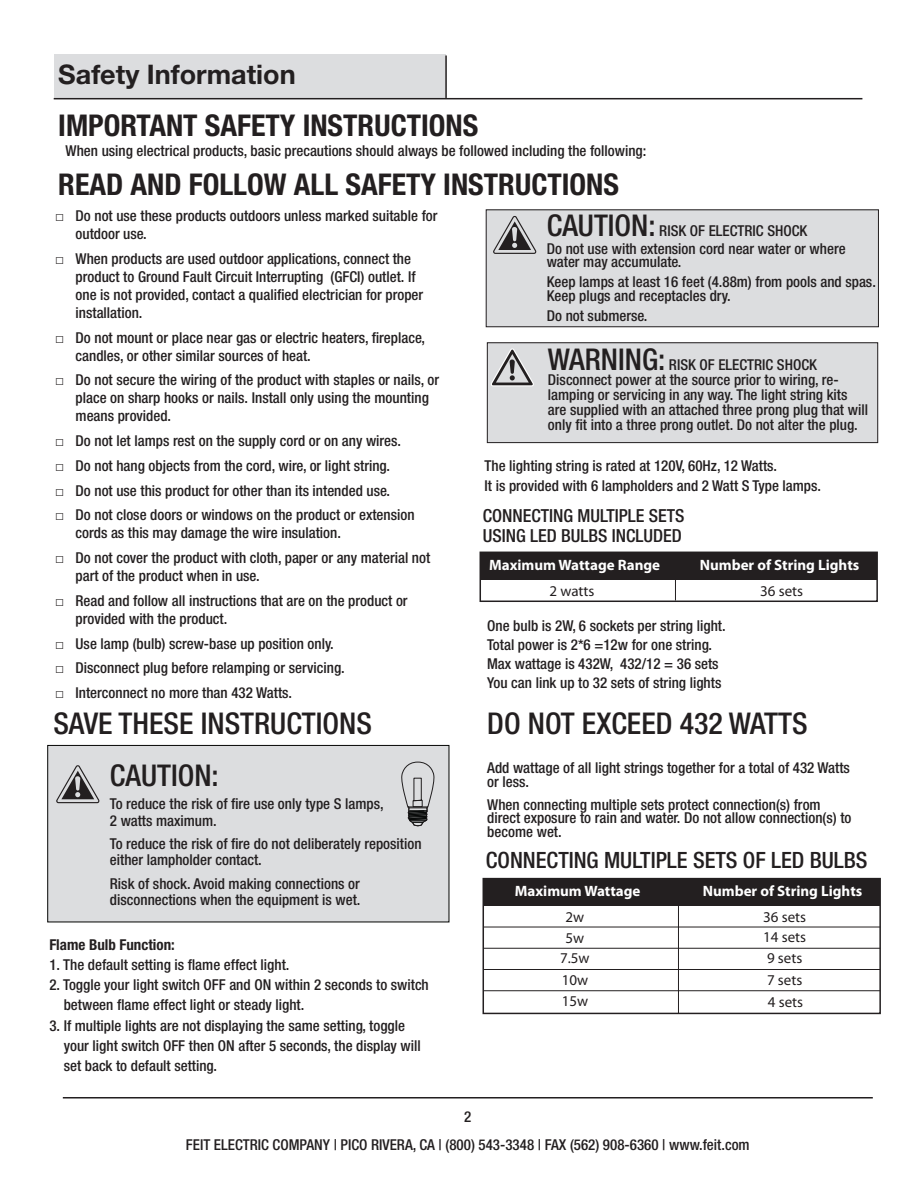
<style>
.page{position:relative;width:918px;height:1188px;background:#fff}
.page>*{position:absolute;margin:0;border:0;box-sizing:border-box;transform-origin:0 0}
.t1{font:700 condensed 30px/58.3px "Helvetica Neue";color:#231f20}
.t2{font:500 condensed 30px "Helvetica Neue LT Std";color:#231f20}
.t3{font:700 27px "Helvetica Neue LT Std";color:#231f20}
.t4{font:500 condensed 22.5px "Helvetica Neue LT Std";color:#231f20}
.t5{font:500 condensed 18px/20.2px "Helvetica Neue LT Std";color:#231f20}
.t6{font:500 condensed 15px/18px "Helvetica Neue LT Std";color:#231f20}
.t7{font:500 condensed 15px "Helvetica Neue";color:#231f20}
.t8{font:700 15px "Myriad Pro";color:#fff}
.t9{font:15px/21.3px "Myriad Pro";color:#231f20;text-align:center}
.t10{font:700 condensed 15px "Helvetica Neue LT Std";color:#231f20}
.s1{font-family:"Arial";font-weight:400;font-stretch:normal}
.s2{font-size:30px}
</style>
<div class="page">
<hr style="left:63px;top:1097px;width:810px;height:2px;background:#231f20">
<div style="left:48px;top:745px;width:401px;height:177px;background:#dcdddf;border:1px solid #040503"></div>
<div style="left:54px;top:54px;width:392px;height:43px;background:#dcdddf"></div>
<svg style="left:56px;top:765px;width:43px;height:38px"></svg>
<div style="left:480px;top:552px;width:398px;height:50px;border:2px solid #231f20"></div>
<div style="left:483px;top:878px;width:398px;height:136px;border:2px solid #231f20"></div>
<div style="left:480px;top:552px;width:397px;height:28px;background:#231f20"></div>
<div style="left:483px;top:879px;width:397px;height:27px;background:#231f20"></div>
<hr style="left:675px;top:553px;width:1px;height:48px;background:#231f20">
<hr style="left:678px;top:879px;width:1px;height:134px;background:#231f20">
<hr style="left:484px;top:927px;width:396px;height:1px;background:#231f20">
<hr style="left:484px;top:948px;width:396px;height:1px;background:#231f20">
<hr style="left:484px;top:969px;width:396px;height:1px;background:#231f20">
<hr style="left:484px;top:990px;width:396px;height:1px;background:#231f20">
<hr style="left:54px;top:98px;width:808px;height:1px;background:#231f20">
<hr style="left:445px;top:55px;width:2px;height:43px;background:#231f20">
<div style="left:487px;top:343px;width:391px;height:100px;background:#dcdddf"></div>
<svg style="left:491px;top:349px;width:43px;height:37px"></svg>
<div style="left:487px;top:343px;width:391px;height:100px;border:1px solid #231f20"></div>
<div style="left:486px;top:210px;width:393px;height:117px;background:#dcdddf"></div>
<div style="left:486px;top:210px;width:393px;height:117px;border:1px solid #231f20"></div>
<svg style="left:493px;top:216px;width:43px;height:38px"></svg>
<svg style="left:401px;top:761px;width:33px;height:66px"></svg>
<h2 class="t3" style="left:58px;top:57px;width:239px">Safety Information</h2>
<h1 class="t1" style="left:58px;top:96px;width:562px">IMPORTANT SAFETY INSTRUCTIONS<br>READ AND FOLLOW ALL SAFETY INSTRUCTIONS</h1>
<p class="t6" style="left:76px;top:206px;width:363px;text-indent:-20px"><span class="s1">□</span> Do not use these products outdoors unless marked suitable for outdoor use.</p>
<p class="t6" style="left:76px;top:249px;width:349px;text-indent:-20px"><span class="s1">□</span> When products are used outdoor applications, connect the product to Ground Fault Circuit Interrupting (GFCI) outlet. If one is not provided, contact a qualified electrician for proper installation.</p>
<p class="t6" style="left:76px;top:328px;width:351px;text-indent:-20px"><span class="s1">□</span> Do not mount or place near gas or electric heaters, fireplace, candles, or other similar sources of heat.</p>
<p class="t6" style="left:76px;top:371px;width:365px;text-indent:-20px"><span class="s1">□</span> Do not secure the wiring of the product with staples or nails, or place on sharp hooks or nails. Install only using the mounting means provided.</p>
<p class="t6" style="left:55px;top:431px;width:347px"><span class="s1">□</span> Do not let lamps rest on the supply cord or on any wires.</p>
<p class="t6" style="left:55px;top:456px;width:336px"><span class="s1">□</span> Do not hang objects from the cord, wire, or light string.</p>
<p class="t6" style="left:55px;top:481px;width:336px"><span class="s1">□</span> Do not use this product for other than its intended use.</p>
<p class="t6" style="left:76px;top:506px;width:341px;text-indent:-20px"><span class="s1">□</span> Do not close doors or windows on the product or extension cords as this may damage the wire insulation.</p>
<p class="t6" style="left:76px;top:548px;width:356px;text-indent:-20px"><span class="s1">□</span> Do not cover the product with cloth, paper or any material not part of the product when in use.</p>
<p class="t6" style="left:76px;top:591px;width:334px;text-indent:-20px"><span class="s1">□</span> Read and follow all instructions that are on the product or provided with the product.</p>
<p class="t6" style="left:55px;top:634px;width:280px"><span class="s1">□</span> Use lamp (bulb) screw-base up position only.</p>
<p class="t6" style="left:55px;top:659px;width:291px"><span class="s1">□</span> Disconnect plug before relamping or servicing.</p>
<p class="t6" style="left:55px;top:683px;width:238px"><span class="s1">□</span> Interconnect no more than 432 Watts.</p>
<p class="t6" style="left:66px;top:142px;width:582px">When using electrical products, basic precautions should always be followed including the following:</p>
<p class="t6" style="left:547px;top:222px;width:300px;line-height:17.2px"><span class="s2">CAUTION:</span> RISK OF ELECTRIC SHOCK<br>Do not use with extension cord near water or where</p>
<p class="t6" style="left:547px;top:252px;width:331px;line-height:20.2px">water may accumulate.<br>Keep lamps at least 16 feet (4.88m) from pools and spas.</p>
<p class="t6" style="left:547px;top:285px;width:185px;line-height:20.2px">Keep plugs and receptacles dry.<br>Do not submerse.</p>
<p class="t6" style="left:548px;top:357px;width:322px;line-height:15px"><span class="s2">WARNING:</span> RISK OF ELECTRIC SHOCK Disconnect power at the source prior to wiring, re&shy;lamping or servicing in any way. The light string kits are supplied with an attached three prong plug that will only fit into a three prong outlet. Do not alter the plug.</p>
<p class="t6" style="left:485px;top:456px;width:338px;line-height:20.2px">The lighting string is rated at 120V, 60Hz, 12 Watts.<br>It is provided with 6 lampholders and 2 Watt S Type lamps.</p>
<p class="t5" style="left:483px;top:505px;width:203px">CONNECTING MULTIPLE SETS<br>USING LED BULBS INCLUDED</p>
<p class="t8" style="left:700px;top:556px;width:161px">Number of String Lights</p>
<p class="t8" style="left:489px;top:556px;width:173px">Maximum Wattage Range</p>
<p class="t9" style="left:549px;top:580px;width:46px">2 watts</p>
<p class="t9" style="left:760px;top:580px;width:44px">36 sets</p>
<p class="t6" style="left:487px;top:617px;width:240px;line-height:18.8px">One bulb is 2W, 6 sockets per string light.<br>Total power is 2*6 =12w for one string.<br>Max wattage is 432W, 432/12 = 36 sets You can link up to 32 sets of string lights</p>
<h1 class="t2" style="left:53px;top:705px;width:320px">SAVE THESE INSTRUCTIONS</h1>
<h1 class="t2" style="left:487px;top:706px;width:322px">DO NOT EXCEED 432 WATTS</h1>
<h1 class="t2" style="left:110px;top:757px;width:110px">CAUTION:</h1>
<p class="t6" style="left:110px;top:795px;width:275px;line-height:16.5px">To reduce the risk of fire use only type S lamps,<br>2 watts maximum.</p>
<p class="t6" style="left:110px;top:835px;width:313px;line-height:16.5px">To reduce the risk of fire do not deliberately reposition either lampholder contact.</p>
<p class="t6" style="left:110px;top:875px;width:252px;line-height:16.5px">Risk of shock. Avoid making connections or disconnections when the equipment is wet.</p>
<p class="t10" style="left:49px;top:935px;width:127px">Flame Bulb Function:</p>
<p class="t6" style="left:49px;top:955px;width:242px">1. The default setting is flame effect light.</p>
<p class="t6" style="left:64px;top:974px;width:367px;line-height:20.2px;text-indent:-14px">2. Toggle your light switch OFF and ON within 2 seconds to switch between flame effect light or steady light.</p>
<p class="t6" style="left:64px;top:1015px;width:359px;line-height:20.2px;text-indent:-14px">3. If multiple lights are not displaying the same setting, toggle your light switch OFF then ON after 5 seconds, the display will set back to default setting.</p>
<p class="t6" style="left:487px;top:761px;width:364px;line-height:13.5px">Add wattage of all light strings together for a total of 432 Watts or less.</p>
<p class="t6" style="left:487px;top:798px;width:366px;line-height:13.5px">When connecting multiple sets protect connection(s) from direct exposure to rain and water. Do not allow connection(s) to become wet.</p>
<h3 class="t4" style="left:486px;top:846px;width:383px">CONNECTING MULTIPLE SETS OF LED BULBS</h3>
<p class="t8" style="left:515px;top:883px;width:127px">Maximum Wattage</p>
<p class="t9" style="left:560px;top:907px;width:31px">2w<br>5w<br>7.5w<br>10w</p>
<p class="t9" style="left:562px;top:990px;width:28px">15w</p>
<p class="t8" style="left:703px;top:883px;width:161px">Number of String Lights</p>
<p class="t9" style="left:763px;top:907px;width:44px">36 sets<br>14 sets<br>9 sets<br>7 sets<br>4 sets</p>
<p class="t6" style="left:464px;top:1107px;width:9px">2</p>
<p class="t7" style="left:186px;top:1135px;width:565px">FEIT ELECTRIC COMPANY | PICO RIVERA, CA | (800) 543-3348 | FAX (562) 908-6360 | www.feit.com</p>
</div>
